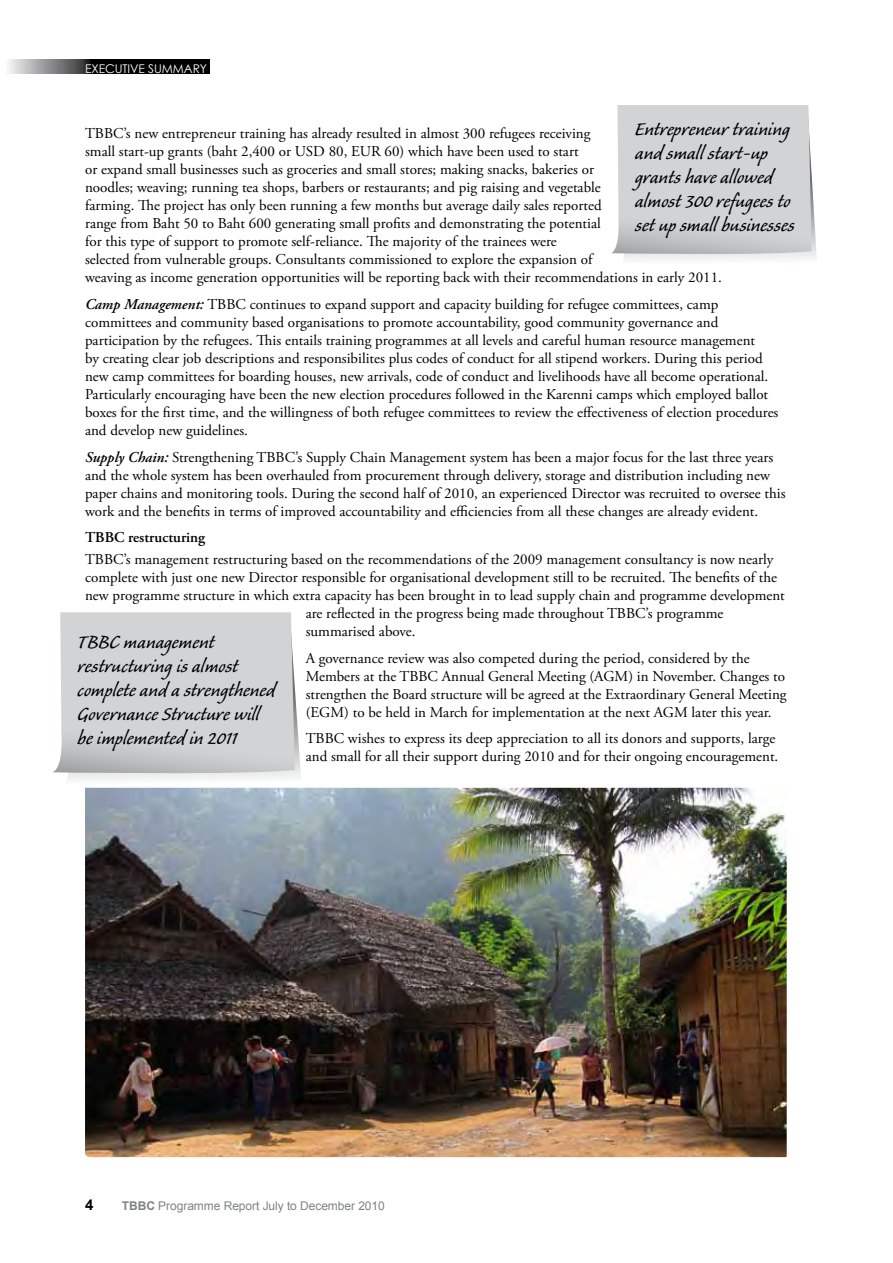
<style>
.page{position:relative;width:893px;height:1263px;background:#fff}
.page>*{position:absolute;margin:0;border:0;box-sizing:border-box;transform-origin:0 0}
.t1{font:24px/24px "Caliban Std";color:#000}
.t2{font:15px/18px "Adobe Garamond Pro";color:#000}
.t3{font:700 15px "Arial";color:#000}
.t4{font:12px "Arial";letter-spacing:-.005em;color:#808285}
.t5{font:12px "Century Gothic";letter-spacing:-.005em;color:#fff}
.s1{font-weight:600;font-style:italic}
.s2{font-weight:600}
.s3{font-weight:700}
</style>
<div class="page">
<svg style="left:9px;top:59px;width:200px;height:15px;background:#39393a"></svg>
<img style="left:85px;top:788px;width:702px;height:369px">
<svg style="left:611px;top:105px;width:206px;height:155px;background:#d2d3d4"></svg>
<svg style="left:52px;top:612px;width:249px;height:177px;background:#d3d5d6"></svg>
<p class="t5" style="left:85px;top:61px;width:123px">EXECUTIVE SUMMARY</p>
<p class="t1" style="left:635px;top:118px;width:161px">Entrepreneur training and small start-up grants have allowed almost 300 refugees to set up small businesses</p>
<p class="t2" style="left:85px;top:125px;width:638px">TBBC’s new entrepreneur training has already resulted in almost 300 refugees receiving<br>small start-up grants (baht 2,400 or USD 80, EUR 60) which have been used to start<br>or expand small businesses such as groceries and small stores; making snacks, bakeries or<br>noodles; weaving; running tea shops, barbers or restaurants; and pig raising and vegetable<br>farming. The project has only been running a few months but average daily sales reported<br>range from Baht 50 to Baht 600 generating small profits and demonstrating the potential<br>for this type of support to promote self-reliance. The majority of the trainees were<br>selected from vulnerable groups. Consultants commissioned to explore the expansion of<br>weaving as income generation opportunities will be reporting back with their recommendations in early 2011.</p>
<p class="t2" style="left:85px;top:296px;width:695px"><span class="s1">Camp Management:</span> TBBC continues to expand support and capacity building for refugee committees, camp committees and community based organisations to promote accountability, good community governance and participation by the refugees. This entails training programmes at all levels and careful human resource management<br>by creating clear job descriptions and responsibilites plus codes of conduct for all stipend workers. During this period new camp committees for boarding houses, new arrivals, code of conduct and livelihoods have all become operational.<br>Particularly encouraging have been the new election procedures followed in the Karenni camps which employed ballot boxes for the first time, and the willingness of both refugee committees to review the effectiveness of election procedures and develop new guidelines.</p>
<p class="t2" style="left:85px;top:448px;width:702px"><span class="s1">Supply Chain:</span> Strengthening TBBC’s Supply Chain Management system has been a major focus for the last three years and the whole system has been overhauled from procurement through delivery, storage and distribution including new paper chains and monitoring tools. During the second half of 2010, an experienced Director was recruited to oversee this work and the benefits in terms of improved accountability and efficiencies from all these changes are already evident.</p>
<p class="t2" style="left:85px;top:527px;width:690px;line-height:22.2px"><span class="s2">TBBC restructuring<br></span>TBBC’s management restructuring based on the recommendations of the 2009 management consultancy is now nearly</p>
<p class="t2" style="left:85px;top:569px;width:693px">complete with just one new Director responsible for organisational development still to be recruited. The benefits of the</p>
<p class="t2" style="left:85px;top:587px;width:701px">new programme structure in which extra capacity has been brought in to lead supply chain and programme development</p>
<p class="t2" style="left:306px;top:605px;width:419px">are reflected in the progress being made throughout TBBC’s programme</p>
<p class="t2" style="left:306px;top:623px;width:111px">summarised above.</p>
<p class="t2" style="left:306px;top:649px;width:482px">A governance review was also competed during the period, considered by the Members at the TBBC Annual General Meeting (AGM) in November. Changes to strengthen the Board structure will be agreed at the Extraordinary General Meeting (EGM) to be held in March for implementation at the next AGM later this year.</p>
<p class="t2" style="left:306px;top:730px;width:474px">TBBC wishes to express its deep appreciation to all its donors and supports, large and small for all their support during 2010 and for their ongoing encouragement.</p>
<p class="t1" style="left:78px;top:631px;width:199px">TBBC management restructuring is almost complete and a strengthened<br>Governance Structure will be implemented in 2011</p>
<p class="t3" style="left:85px;top:1195px;width:10px">4</p>
<p class="t4" style="left:122px;top:1198px;width:264px"><span class="s3">TBBC</span> Programme Report July to December 2010</p>
</div>
